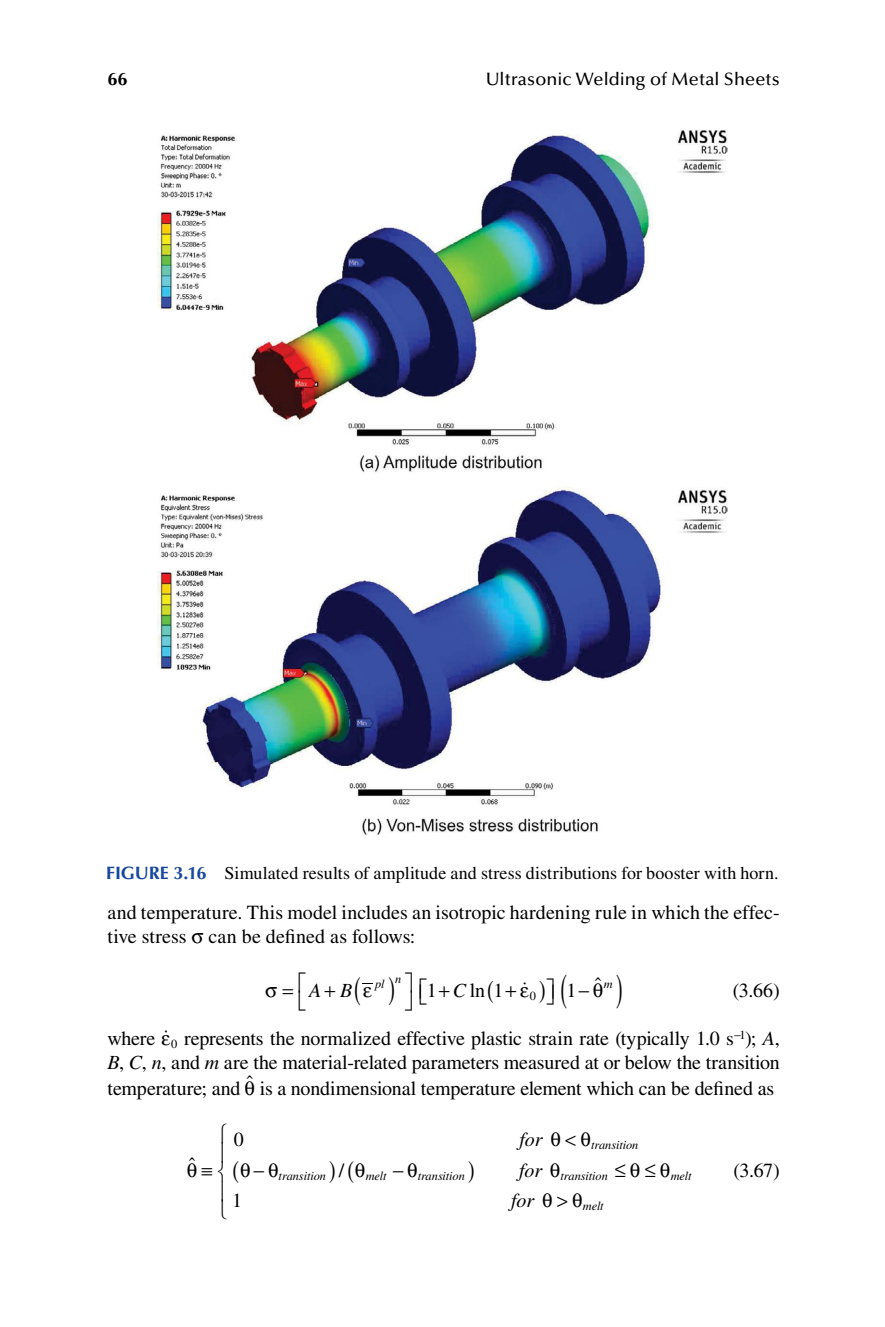
<style>
.page{position:relative;width:885px;height:1327px;background:#fff}
.page>*{position:absolute;margin:0;border:0;box-sizing:border-box;transform-origin:0 0}
.T1{font:20px/24px "Times LT Std";letter-spacing:-.01em;color:#000;text-align:right}
.T{font:20px/24px "Times LT Std";color:#000}
.M{font:20px "Times LT Std";color:#000}
.t1{font:italic 20px/31px "Times LT Std";letter-spacing:-.005em;color:#000;text-align:center}
.FC{font:18px "Times LT Std";letter-spacing:.005em;color:#000}
.t2{font:500 18px "Optima LT Std";letter-spacing:.005em;color:#000}
.t3{font:700 18px "Optima LT Std";color:#000}
.t4{font:italic 12.4px "Times LT Std";letter-spacing:-.01em;color:#000}
.t5{font:12.4px "Times LT Std";color:#000}
.s1{font-family:"Optima LT Std";font-weight:700;color:#17479e}
.s2{font-style:italic}
</style>
<div class="page">
<img style="left:157px;top:130px;width:570px;height:706px">
<p class="t3" style="left:107px;top:69px;width:22px">66</p>
<p class="t2" style="left:485px;top:69px;width:296px">Ultrasonic Welding of Metal Sheets</p>
<p class="FC" style="left:106px;top:863px;width:673px"><span class="s1">FIGURE 3.16</span> Simulated results of amplitude and stress distributions for booster with horn.</p>
<p class="T" style="left:107px;top:900px;width:674px">and temperature. This model includes an isotropic hardening rule in which the effec&shy;tive stress can be defined as follows:</p>
<p class="T1" style="left:427px;top:978px;width:11px">1</p>
<p class="T1" style="left:566px;top:975px;width:36px">1−ˆ</p>
<p class="t4" style="left:375px;top:977px;width:28px">pl n</p>
<p class="t4" style="left:603px;top:977px;width:10px">m</p>
<p class="t5" style="left:529px;top:988px;width:8px">0</p>
<p class="M" style="left:732px;top:979px;width:48px">(3.66)</p>
<p class="t1" style="left:309px;top:974px;width:45px">A B</p>
<p class="T1" style="left:452px;top:978px;width:52px"><span class="s2">C</span>ln 1</p>
<p class="T1" style="left:107px;top:1026px;width:674px">represents the normalized effective plastic strain rate (typically 1.0 s−<sup>1</sup>); <span class="s2">A</span>,<br><span class="s2">B</span>, <span class="s2">C</span>, <span class="s2">n</span>, and <span class="s2">m</span> are the material-related parameters measured at or below the transition</p>
<p class="T1" style="left:107px;top:1076px;width:134px">temperature; and</p>
<p class="T1" style="left:107px;top:1026px;width:49px">where</p>
<p class="t5" style="left:171px;top:1036px;width:8px">0</p>
<p class="T1" style="left:246px;top:1069px;width:8px">ˆ</p>
<p class="T1" style="left:260px;top:1076px;width:516px">is a nondimensional temperature element which can be defined as</p>
<p class="t1" style="left:511px;top:1123px;width:33px">for for for</p>
<p class="t4" style="left:591px;top:1137px;width:49px">transition</p>
<p class="T1" style="left:234px;top:1126px;width:11px">0</p>
<p class="T1" style="left:189px;top:1151px;width:8px">ˆ</p>
<p class="M" style="left:733px;top:1159px;width:48px">(3.67)</p>
<p class="T1" style="left:339px;top:1158px;width:7px">/</p>
<p class="t4" style="left:278px;top:1169px;width:49px">transition</p>
<p class="t4" style="left:366px;top:1169px;width:22px">melt</p>
<p class="t4" style="left:417px;top:1169px;width:49px">transition</p>
<p class="t4" style="left:560px;top:1169px;width:49px">transition</p>
<p class="t4" style="left:670px;top:1169px;width:22px">melt</p>
<p class="t4" style="left:583px;top:1199px;width:22px">melt</p>
<p class="T1" style="left:232px;top:1188px;width:11px">1</p>
</div>
